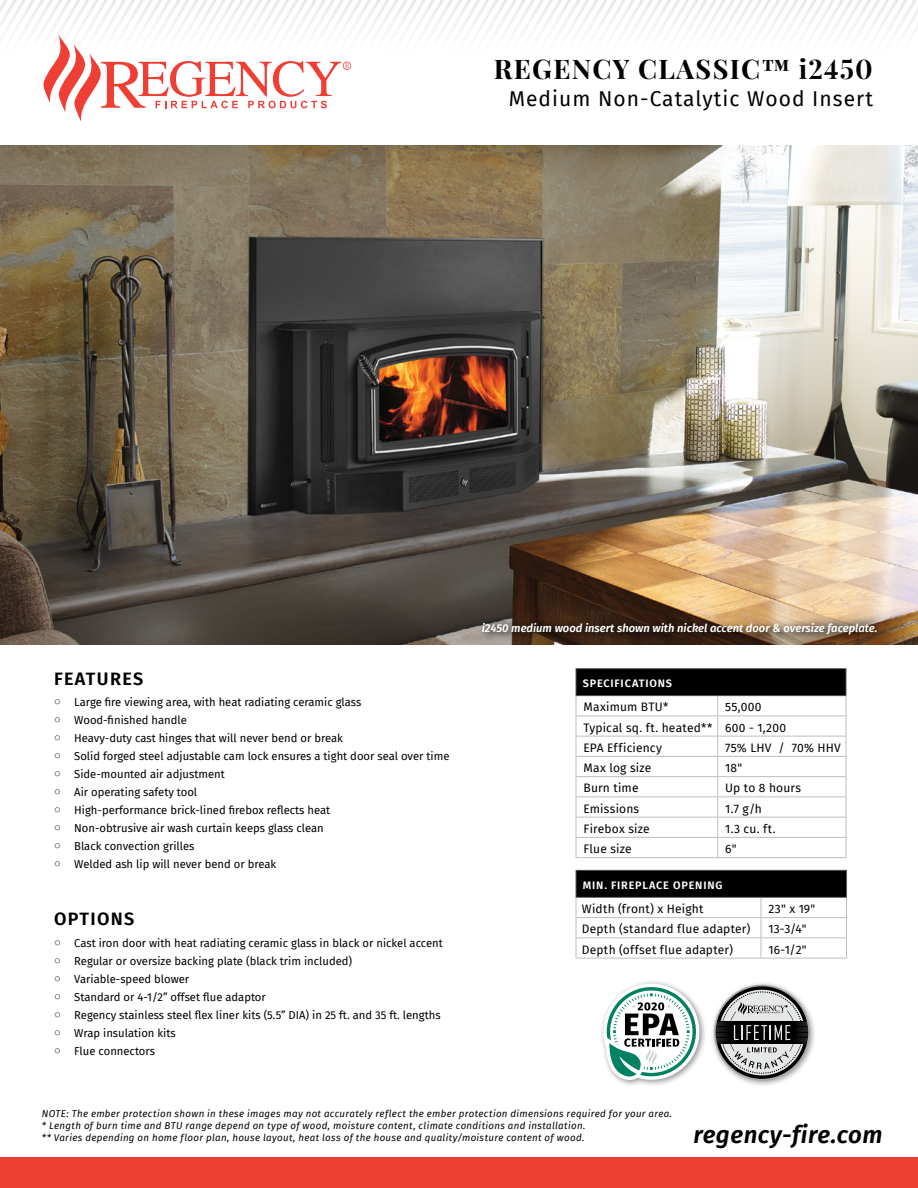
<style>
.page{position:relative;width:918px;height:1188px;background:#fff}
.page>*{position:absolute;margin:0;border:0;box-sizing:border-box;transform-origin:0 0}
.t1{font:700 27px "Playfair Display";letter-spacing:.05em;color:#000}
.t2{font:italic 600 24px "Fira Sans";letter-spacing:.025em;color:#000}
.t3{font:21px "Fira Sans";letter-spacing:.05em;color:#000}
.t4{font:600 18px "Fira Sans";letter-spacing:.075em;color:#000}
.t5{font:12px/20.2px "Fira Sans";letter-spacing:.015em;color:#000}
.t6{font:11.25px "Fira Sans";color:#000}
.t7{font:italic 600 11.25px "Fira Sans";color:#fff}
.t8{font:600 10.8px "Fira Sans";letter-spacing:.075em;color:#fff}
.t9{font:italic 9.75px/12px "Fira Sans";letter-spacing:.03em;color:#000}
.s1{font-family:"Arial Unicode MS"}
</style>
<div class="page">
<img style="left:0;top:145px;width:918px;height:500px">
<svg style="left:0;top:0;width:918px;height:121px"></svg>
<div style="left:477px;top:616px;width:409px;height:27px;background:#000;opacity:.9"></div>
<div style="left:0;top:1157px;width:918px;height:31px;background:#ef3e33"></div>
<div style="left:576px;top:669px;width:270px;height:27px;background:#000"></div>
<hr style="left:576px;top:668px;width:142px;height:1px;background:#58595b">
<hr style="left:718px;top:668px;width:128px;height:1px;background:#58595b">
<hr style="left:576px;top:695px;width:142px;height:1px;background:#58595b">
<hr style="left:718px;top:695px;width:128px;height:1px;background:#58595b">
<hr style="left:576px;top:716px;width:142px;height:1px;background:#bcbec0">
<hr style="left:718px;top:716px;width:128px;height:1px;background:#bcbec0">
<hr style="left:576px;top:736px;width:142px;height:1px;background:#bcbec0">
<hr style="left:718px;top:736px;width:128px;height:1px;background:#bcbec0">
<hr style="left:576px;top:756px;width:142px;height:1px;background:#bcbec0">
<hr style="left:718px;top:756px;width:128px;height:1px;background:#bcbec0">
<hr style="left:576px;top:776px;width:142px;height:1px;background:#bcbec0">
<hr style="left:718px;top:776px;width:128px;height:1px;background:#bcbec0">
<hr style="left:576px;top:796px;width:142px;height:1px;background:#bcbec0">
<hr style="left:718px;top:796px;width:128px;height:1px;background:#bcbec0">
<hr style="left:576px;top:817px;width:142px;height:1px;background:#bcbec0">
<hr style="left:718px;top:817px;width:128px;height:1px;background:#bcbec0">
<hr style="left:576px;top:837px;width:142px;height:1px;background:#bcbec0">
<svg style="left:576px;top:669px;width:1px;height:188px"></svg>
<hr style="left:718px;top:837px;width:128px;height:1px;background:#bcbec0">
<svg style="left:717px;top:696px;width:1px;height:161px"></svg>
<svg style="left:846px;top:669px;width:1px;height:188px"></svg>
<hr style="left:576px;top:857px;width:142px;height:1px;background:#bcbec0">
<hr style="left:718px;top:857px;width:128px;height:1px;background:#bcbec0">
<div style="left:576px;top:870px;width:271px;height:27px;background:#000"></div>
<hr style="left:576px;top:870px;width:185px;height:1px;background:#58595b">
<hr style="left:761px;top:870px;width:86px;height:1px;background:#58595b">
<hr style="left:576px;top:897px;width:185px;height:1px;background:#58595b">
<hr style="left:761px;top:897px;width:86px;height:1px;background:#58595b">
<hr style="left:761px;top:917px;width:86px;height:1px;background:#bcbec0">
<hr style="left:761px;top:937px;width:86px;height:1px;background:#bcbec0">
<svg style="left:846px;top:871px;width:1px;height:87px"></svg>
<hr style="left:761px;top:958px;width:86px;height:1px;background:#bcbec0">
<hr style="left:576px;top:917px;width:185px;height:1px;background:#bcbec0">
<hr style="left:576px;top:937px;width:185px;height:1px;background:#bcbec0">
<svg style="left:576px;top:871px;width:1px;height:87px"></svg>
<svg style="left:761px;top:898px;width:1px;height:60px"></svg>
<hr style="left:576px;top:958px;width:185px;height:1px;background:#bcbec0">
<div style="left:710px;top:981px;width:107px;height:107px;background:#000;opacity:.4"></div>
<svg style="left:713px;top:984px;width:98px;height:98px"></svg>
<div style="left:599px;top:980px;width:108px;height:107px;background:#000;opacity:.4"></div>
<svg style="left:603px;top:984px;width:96px;height:96px"></svg>
<h1 class="t1" style="left:494px;top:52px;width:381px">REGENCY CLASSIC™ i2450</h1>
<h3 class="t3" style="left:509px;top:83px;width:366px">Medium Non-Catalytic Wood Insert</h3>
<h3 class="t4" style="left:54px;top:664px;width:91px">FEATURES</h3>
<p class="t6" style="left:54px;top:693px;width:309px"><span class="s1">○</span> Large fire viewing area, with heat radiating ceramic glass</p>
<p class="t6" style="left:54px;top:711px;width:134px"><span class="s1">○</span> Wood-finished handle</p>
<p class="t6" style="left:54px;top:729px;width:290px"><span class="s1">○</span> Heavy-duty cast hinges that will never bend or break</p>
<p class="t6" style="left:54px;top:747px;width:397px"><span class="s1">○</span> Solid forged steel adjustable cam lock ensures a tight door seal over time</p>
<p class="t6" style="left:54px;top:765px;width:172px"><span class="s1">○</span> Side-mounted air adjustment</p>
<p class="t6" style="left:54px;top:783px;width:145px"><span class="s1">○</span> Air operating safety tool</p>
<p class="t6" style="left:54px;top:801px;width:278px"><span class="s1">○</span> High-performance brick-lined firebox reflects heat</p>
<p class="t6" style="left:54px;top:819px;width:271px"><span class="s1">○</span> Non-obtrusive air wash curtain keeps glass clean</p>
<p class="t6" style="left:54px;top:837px;width:142px"><span class="s1">○</span> Black convection grilles</p>
<p class="t6" style="left:54px;top:855px;width:224px"><span class="s1">○</span> Welded ash lip will never bend or break</p>
<h3 class="t4" style="left:54px;top:904px;width:82px">OPTIONS</h3>
<p class="t6" style="left:54px;top:935px;width:390px"><span class="s1">○</span> Cast iron door with heat radiating ceramic glass in black or nickel accent</p>
<p class="t6" style="left:54px;top:953px;width:300px"><span class="s1">○</span> Regular or oversize backing plate (black trim included)</p>
<p class="t6" style="left:54px;top:971px;width:137px"><span class="s1">○</span> Variable-speed blower</p>
<p class="t6" style="left:54px;top:989px;width:213px"><span class="s1">○</span> Standard or 4-1/2” offset flue adaptor</p>
<p class="t6" style="left:54px;top:1007px;width:388px"><span class="s1">○</span> Regency stainless steel flex liner kits (5.5” DIA) in 25 ft. and 35 ft. lengths</p>
<p class="t6" style="left:54px;top:1025px;width:123px"><span class="s1">○</span> Wrap insulation kits</p>
<p class="t6" style="left:54px;top:1043px;width:102px"><span class="s1">○</span> Flue connectors</p>
<p class="t7" style="left:482px;top:618px;width:397px">i2450 medium wood insert shown with nickel accent door &amp; oversize faceplate.</p>
<p class="t8" style="left:583px;top:675px;width:91px">SPECIFICATIONS</p>
<p class="t5" style="left:584px;top:697px;width:86px">Maximum BTU*</p>
<p class="t5" style="left:584px;top:697px;width:204px;text-indent:142px">55,000<br>Typical sq. ft. heated** 600 - 1,200<br>EPA Efficiency</p>
<p class="t5" style="left:725px;top:737px;width:117px">75% LHV / 70% HHV</p>
<p class="t5" style="left:584px;top:757px;width:69px">Max log size</p>
<p class="t5" style="left:725px;top:757px;width:19px">18"</p>
<p class="t5" style="left:584px;top:778px;width:57px">Burn time</p>
<p class="t5" style="left:725px;top:778px;width:77px">Up to 8 hours</p>
<p class="t5" style="left:584px;top:798px;width:57px">Emissions</p>
<p class="t5" style="left:725px;top:798px;width:38px">1.7 g/h</p>
<p class="t5" style="left:584px;top:818px;width:68px">Firebox size</p>
<p class="t5" style="left:725px;top:818px;width:52px">1.3 cu. ft.</p>
<p class="t5" style="left:584px;top:838px;width:50px">Flue size</p>
<p class="t5" style="left:725px;top:838px;width:13px">6"</p>
<p class="t8" style="left:583px;top:876px;width:141px">MIN. FIREPLACE OPENING</p>
<p class="t5" style="left:582px;top:898px;width:123px">Width (front) x Height</p>
<p class="t5" style="left:768px;top:898px;width:48px">23" x 19"</p>
<p class="t5" style="left:582px;top:919px;width:170px">Depth (standard flue adapter)</p>
<p class="t5" style="left:768px;top:919px;width:40px">13-3/4"</p>
<p class="t5" style="left:582px;top:939px;width:153px">Depth (offset flue adapter)</p>
<p class="t5" style="left:768px;top:939px;width:40px">16-1/2"</p>
<p class="t9" style="left:42px;top:1108px;width:632px">NOTE: The ember protection shown in these images may not accurately reflect the ember protection dimensions required for your area. * Length of burn time and BTU range depend on type of wood, moisture content, climate conditions and installation.<br>** Varies depending on home floor plan, house layout, heat loss of the house and quality/moisture content of wood.</p>
<h2 class="t2" style="left:694px;top:1115px;width:191px">regency-fire.com</h2>
</div>
